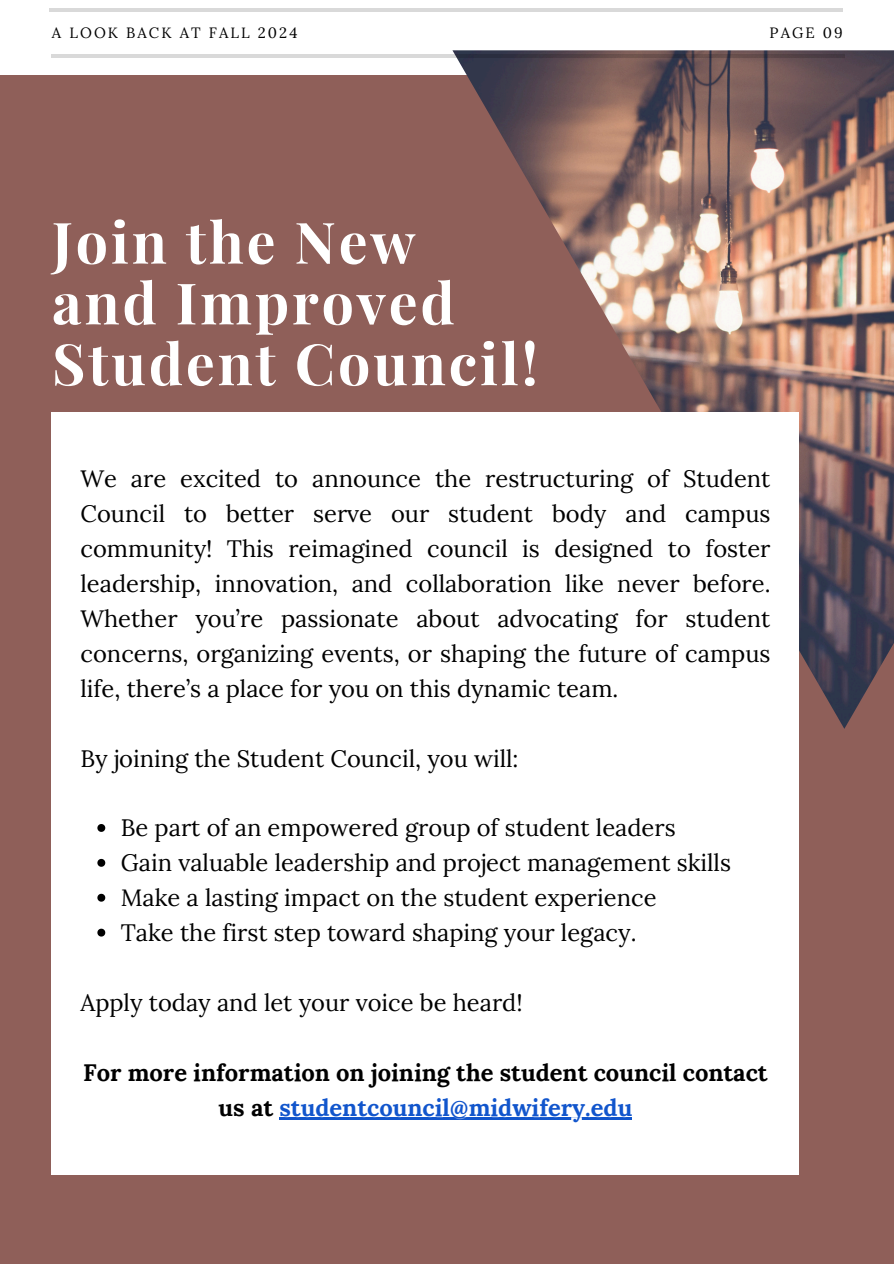
<style>
.page{position:relative;width:894px;height:1264px;background:#fff}
.page>*{position:absolute;margin:0;border:0;box-sizing:border-box;transform-origin:0 0}
.t1{font:700 57.15px/60.8px "Playfair Display";letter-spacing:.05em;color:#fff}
.t2{font:23.7px "Lora";color:#000}
.t3{font:700 23.7px "Lora";color:#000}
.t4{font:700 23.7px "Lora";color:#15c}
.t5{font:14.85px "Lora";letter-spacing:.14em;color:#000}
.s1{color:#000}
</style>
<div class="page">
<img style="left:0;top:8px;width:893px;height:1255px">
<hr style="left:279px;top:1117px;width:353px;height:2px;background:#15c">
<hr style="left:49px;top:9px;width:793px;height:3px;background:#000">
<svg style="left:51px;top:54px;width:793px;height:4px;fill:#d9d9d9"></svg>
<p class="t5" style="left:52px;top:23px;width:247px">A LOOK BACK AT FALL 2024</p>
<p class="t5" style="left:769px;top:23px;width:75px">PAGE 09</p>
<p class="t1" style="left:52px;top:209px;width:487px">Join the New<br>and Improved<br>Student Council!</p>
<p class="t2" style="left:80px;top:463px;width:691px">We are excited to announce the restructuring of Student</p>
<p class="t2" style="left:80px;top:498px;width:691px">Council to better serve our student body and campus</p>
<p class="t2" style="left:80px;top:533px;width:691px">community! This reimagined council is designed to foster</p>
<p class="t2" style="left:80px;top:568px;width:691px">leadership, innovation, and collaboration like never before.</p>
<h1 class="t2" style="left:80px;top:603px;width:691px">Whether you’re passionate about advocating for student</h1>
<p class="t2" style="left:80px;top:638px;width:691px">concerns, organizing events, or shaping the future of campus</p>
<h3 class="t2" style="left:80px;top:673px;width:539px">life, there’s a place for you on this dynamic team.</h3>
<h3 class="t2" style="left:80px;top:742px;width:439px">By joining the Student Council, you will:</h3>
<p class="t2" style="left:121px;top:812px;width:556px">Be part of an empowered group of student leaders</p>
<p class="t2" style="left:121px;top:847px;width:611px">Gain valuable leadership and project management skills</p>
<p class="t2" style="left:121px;top:882px;width:537px">Make a lasting impact on the student experience</p>
<p class="t2" style="left:121px;top:917px;width:517px">Take the first step toward shaping your legacy.</p>
<h2 class="t2" style="left:80px;top:987px;width:443px">Apply today and let your voice be heard!</h2>
<p class="t3" style="left:83px;top:1056px;width:686px">For more information on joining the student council contact</p>
<p class="t4" style="left:218px;top:1091px;width:415px"><span class="s1">us at</span> studentcouncil@midwifery.edu</p>
</div>
